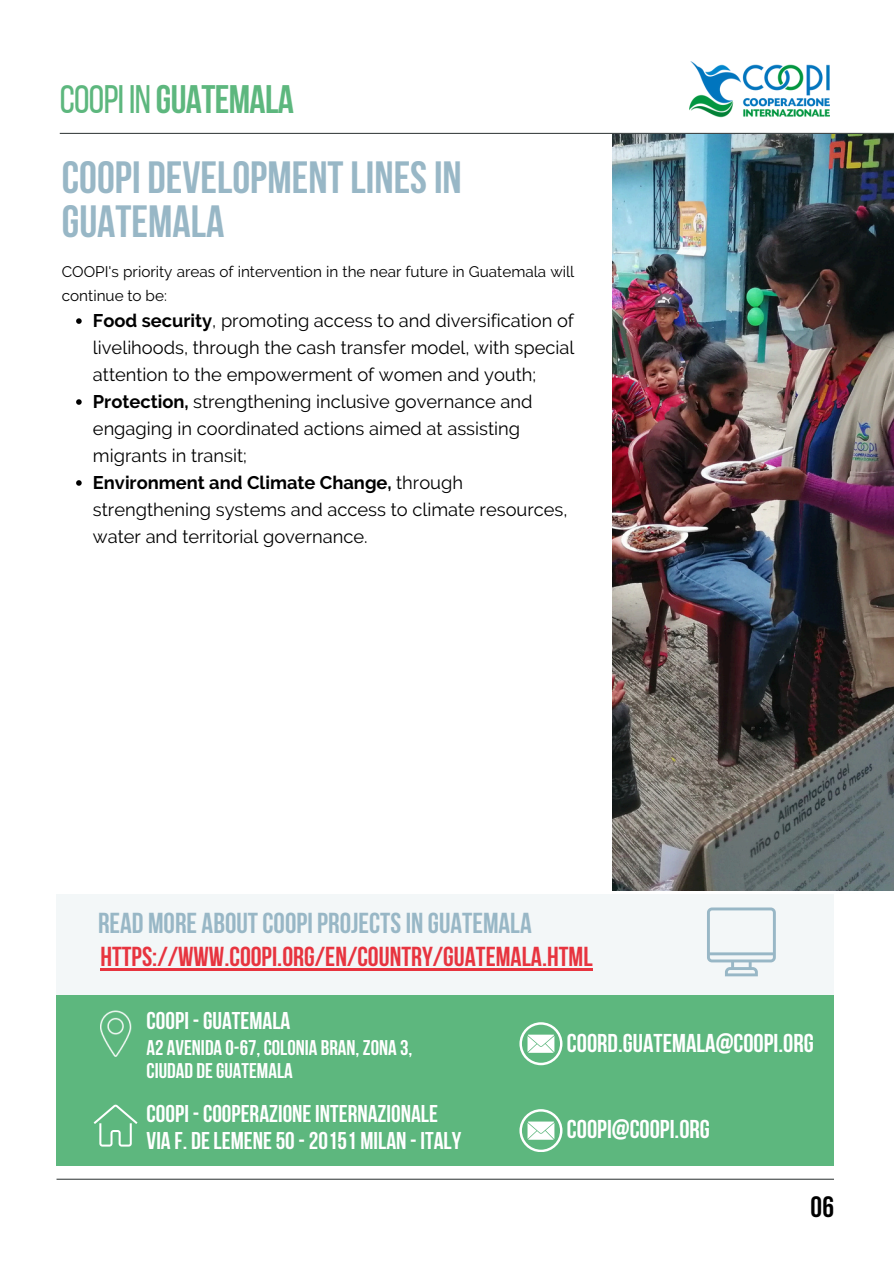
<style>
.page{position:relative;width:894px;height:1264px;background:#fff}
.page>*{position:absolute;margin:0;border:0;box-sizing:border-box;transform-origin:0 0}
.t1{font:700 45px/43.8px "Bebas Neue";color:#98b7c6}
.t2{font:700 39.6px "Bebas Neue";letter-spacing:-.015em;color:#5db77e}
.t3{font:700 29.25px "Bebas Neue";color:#000}
.t4{font:700 28.8px "Bebas Neue";color:#98b7c6}
.t5{font:700 27.3px "Bebas Neue";color:#e7343f}
.t6{font:700 25.65px "Bebas Neue";color:#fff}
.t7{font:700 24.15px/26.7px "Bebas Neue";color:#fff}
.t8{font:700 21.15px/23.7px "Bebas Neue";color:#fff}
.t9{font:18.3px/27px "Raleway";color:#000}
.t10{font:15.3px/23.9px "Raleway";color:#000}
.s1{font-weight:400}
.s2{font-weight:700}
</style>
<div class="page">
<img style="left:612px;top:134px;width:281px;height:756px">
<div style="left:56px;top:995px;width:777px;height:170px;background:#5db77e"></div>
<img style="left:689px;top:62px;width:140px;height:56px">
<hr style="left:60px;top:133px;width:833px;height:1px;background:#414747">
<svg style="left:519px;top:1022px;width:43px;height:42px"></svg>
<div style="left:56px;top:894px;width:777px;height:101px;background:#f3f7f8"></div>
<svg style="left:707px;top:907px;width:68px;height:69px"></svg>
<svg style="left:519px;top:1109px;width:43px;height:42px"></svg>
<svg style="left:94px;top:1104px;width:43px;height:42px"></svg>
<img style="left:100px;top:1010px;width:32px;height:45px">
<hr style="left:56px;top:1178px;width:777px;height:1px;background:#414747">
<svg style="left:76px;top:318px;width:6px;height:6px"></svg>
<svg style="left:76px;top:399px;width:6px;height:6px"></svg>
<svg style="left:76px;top:480px;width:6px;height:6px"></svg>
<hr style="left:100px;top:968px;width:492px;height:2px;background:#e7343f">
<h4 class="t2" style="left:60px;top:83px;width:236px"><span class="s1">COOPI IN</span> GUATEMALA</h4>
<h1 class="t1" style="left:62px;top:160px;width:401px">COOPI DEVELOPMENTLINESIN<br>GUATEMALA</h1>
<p class="t10" style="left:62px;top:260px;width:514px">COOPI's priority areas of intervention in the near future in Guatemala will continue to be:</p>
<p class="t9" style="left:93px;top:307px;width:483px;text-align:justify"><span class="s2">Food security</span>, promoting access to and diversification of livelihoods, through the cash transfer model, with special attention to the empowerment of women and youth;</p>
<p class="t9" style="left:93px;top:388px;width:441px"><span class="s2">Protection,</span> strengthening inclusive governance and engaging in coordinated actions aimed at assisting migrants in transit;</p>
<p class="t9" style="left:93px;top:469px;width:476px"><span class="s2">Environment and Climate Change,</span> through strengthening systems and access to climate resources, water and territorial governance.</p>
<h3 class="t4" style="left:98px;top:911px;width:435px">READ MORE ABOUTCOOPI PROJECTSIN GUATEMALA</h3>
<h3 class="t5" style="left:100px;top:945px;width:493px">HTTPS://WWW.COOPI.ORG/EN/COUNTRY/GUATEMALA.HTML</h3>
<p class="t7" style="left:147px;top:1009px;width:145px">COOPI -GUATEMALA</p>
<p class="t8" style="left:147px;top:1037px;width:267px">A2 AVENIDA 0-67, COLONIA BRAN, ZONA 3,<br>CIUDAD DEGUATEMALA</p>
<p class="t7" style="left:147px;top:1102px;width:316px">COOPI -COOPERAZIONEINTERNAZIONALE<br>VIA F. DELEMENE50-20151 MILAN - ITALY</p>
<p class="t6" style="left:567px;top:1032px;width:248px">COORD.GUATEMALA@COOPI.ORG</p>
<h5 class="t6" style="left:567px;top:1118px;width:144px">COOPI@COOPI.ORG</h5>
<p class="t3" style="left:810px;top:1194px;width:25px">06</p>
</div>
